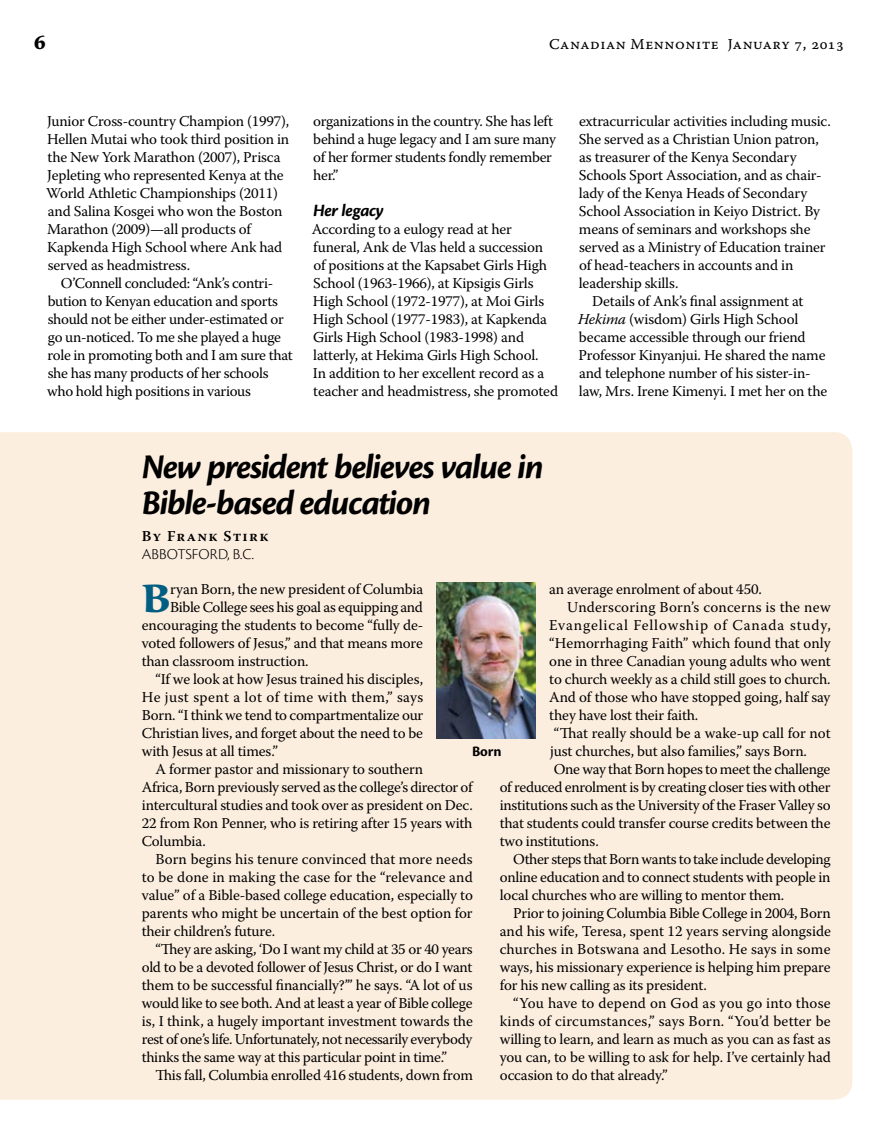
<style>
.page{position:relative;width:878px;height:1148px;background:#fff}
.page>*{position:absolute;margin:0;border:0;box-sizing:border-box;transform-origin:0 0}
.t1{font:700 40.65px "Sava Pro";color:#005e83}
.t2{font:italic 700 36px/36px "Cronos Pro";letter-spacing:-.04em;color:#000}
.t3{font:700 21px "Sava Pro";color:#000}
.t4{font:italic 700 18px "Cronos Pro";letter-spacing:-.025em;color:#000}
.t5{font:300 15.75px "Cronos Pro";letter-spacing:-.005em;color:#000}
.t6{font:15px/18px "Warnock Pro";letter-spacing:-.01em;color:#000}
.t7{font:15px "Warnock Pro";letter-spacing:.015em;color:#000}
.t8{font:15px "Warnock Pro";letter-spacing:-.03em;color:#000}
.t9{font:15px "Warnock Pro";letter-spacing:.01em;color:#000}
.t10{font:15px "Warnock Pro";letter-spacing:.025em;color:#000}
.t11{font:15px "Warnock Pro";letter-spacing:.06em;color:#000}
.t12{font:15px "Warnock Pro Capt";letter-spacing:.035em;color:#000}
.t13{font:600 15px "Warnock Pro";letter-spacing:.09em;color:#000}
.t14{font:700 15px "Cronos Pro";color:#000}
.s1{font-style:italic}
</style>
<div class="page">
<div style="left:0;top:432px;width:852px;height:667px;background:#fceedf"></div>
<img style="left:436px;top:582px;width:100px;height:156px">
<h3 class="t3" style="left:34px;top:28px;width:14px">6</h3>
<p class="t12" style="left:549px;top:35px;width:296px">Canadian Mennonite January 7, 2013</p>
<p class="t6" style="left:46px;top:112px;width:245px">Junior Cross-country Champion (1997), Hellen Mutai who took third position in the New York Marathon (2007), Prisca Jepleting who represented Kenya at the World Athletic Championships (2011) and Salina Kosgei who won the Boston Marathon (2009)—all products of Kapkenda High School where Ank had served as headmistress.</p>
<p class="t6" style="left:47px;top:274px;width:247px;text-indent:14px">O’Connell concluded: “Ank’s contri&shy;bution to Kenyan education and sports should not be either under-estimated or go un-noticed. To me she played a huge role in promoting both and I am sure that she has many products of her schools who hold high positions in various</p>
<p class="t6" style="left:313px;top:112px;width:244px">organizations in the country. She has left behind a huge legacy and I am sure many of her former students fondly remember her.”</p>
<p class="t4" style="left:313px;top:200px;width:72px">Her legacy</p>
<p class="t6" style="left:312px;top:220px;width:248px">According to a eulogy read at her funeral, Ank de Vlas held a succession<br>of positions at the Kapsabet Girls High School (1963-1966), at Kipsigis Girls High School (1972-1977), at Moi Girls High School (1977-1983), at Kapkenda Girls High School (1983-1998) and latterly, at Hekima Girls High School.<br>In addition to her excellent record as a teacher and headmistress, she promoted</p>
<p class="t6" style="left:579px;top:112px;width:253px">extracurricular activities including music.</p>
<p class="t6" style="left:578px;top:130px;width:241px">She served as a Christian Union patron,</p>
<p class="t6" style="left:579px;top:148px;width:219px">as treasurer of the Kenya Secondary</p>
<p class="t6" style="left:578px;top:166px;width:244px">Schools Sport Association, and as chair-</p>
<p class="t6" style="left:579px;top:184px;width:230px">lady of the Kenya Heads of Secondary</p>
<p class="t6" style="left:578px;top:202px;width:243px">School Association in Keiyo District. By</p>
<p class="t6" style="left:579px;top:220px;width:233px">means of seminars and workshops she</p>
<p class="t6" style="left:579px;top:238px;width:248px">served as a Ministry of Education trainer</p>
<p class="t6" style="left:579px;top:256px;width:216px">of head-teachers in accounts and in</p>
<p class="t6" style="left:579px;top:274px;width:101px">leadership skills.</p>
<p class="t6" style="left:592px;top:292px;width:213px">Details of Ank’s final assignment at</p>
<p class="t6" style="left:578px;top:310px;width:222px"><span class="s1">Hekima</span> (wisdom) Girls High School</p>
<p class="t6" style="left:579px;top:328px;width:228px">became accessible through our friend</p>
<p class="t6" style="left:578px;top:346px;width:248px">Professor Kinyanjui. He shared the name</p>
<p class="t6" style="left:579px;top:364px;width:233px">and telephone number of his sister-in-</p>
<p class="t6" style="left:579px;top:382px;width:250px">law, Mrs. Irene Kimenyi. I met her on the</p>
<h2 class="t2" style="left:142px;top:450px;width:403px">New president believes value in<br>Bible-based education</h2>
<p class="t13" style="left:142px;top:527px;width:128px">By Frank Stirk</p>
<p class="t5" style="left:142px;top:545px;width:114px">ABBOTSFORD, B.C.</p>
<h1 class="t1" style="left:142px;top:571px;width:30px">B</h1>
<p class="t6" style="left:170px;top:580px;width:254px">ryan Born, the new president of Columbia</p>
<p class="t6" style="left:549px;top:580px;width:214px">an average enrolment of about 450.</p>
<p class="t7" style="left:567px;top:598px;width:265px">Underscoring Born’s concerns is the new</p>
<p class="t11" style="left:549px;top:616px;width:283px">Evangelical Fellowship of Canada study,</p>
<p class="t6" style="left:549px;top:634px;width:283px">“Hemorrhaging Faith” which found that only</p>
<p class="t6" style="left:549px;top:652px;width:283px">one in three Canadian young adults who went</p>
<p class="t6" style="left:549px;top:670px;width:283px">to church weekly as a child still goes to church.</p>
<p class="t6" style="left:549px;top:688px;width:283px">And of those who have stopped going, half say</p>
<p class="t6" style="left:549px;top:706px;width:150px">they have lost their faith.</p>
<p class="t6" style="left:553px;top:724px;width:278px">“That really should be a wake-up call for not</p>
<p class="t6" style="left:550px;top:742px;width:258px">just churches, but also families,” says Born.</p>
<p class="t6" style="left:553px;top:760px;width:278px">One way that Born hopes to meet the challenge</p>
<p class="t6" style="left:499px;top:778px;width:332px">of reduced enrolment is by creating closer ties with other</p>
<p class="t6" style="left:499px;top:796px;width:332px">institutions such as the University of the Fraser Valley so</p>
<p class="t6" style="left:499px;top:814px;width:332px">that students could transfer course credits between the</p>
<p class="t6" style="left:499px;top:832px;width:100px">two institutions.</p>
<p class="t6" style="left:513px;top:850px;width:319px">Other steps that Born wants to take include developing</p>
<p class="t6" style="left:499px;top:868px;width:332px">online education and to connect students with people in</p>
<p class="t6" style="left:499px;top:886px;width:286px">local churches who are willing to mentor them.</p>
<p class="t6" style="left:513px;top:904px;width:319px">Prior to joining Columbia Bible College in 2004, Born</p>
<p class="t6" style="left:499px;top:922px;width:333px">and his wife, Teresa, spent 12 years serving alongside</p>
<p class="t9" style="left:499px;top:940px;width:332px">churches in Botswana and Lesotho. He says in some</p>
<p class="t6" style="left:499px;top:958px;width:332px">ways, his missionary experience is helping him prepare</p>
<p class="t6" style="left:499px;top:976px;width:209px">for his new calling as its president.</p>
<p class="t7" style="left:513px;top:994px;width:319px">“You have to depend on God as you go into those</p>
<p class="t7" style="left:499px;top:1012px;width:332px">kinds of circumstances,” says Born. “You’d better be</p>
<p class="t6" style="left:499px;top:1030px;width:332px">willing to learn, and learn as much as you can as fast as</p>
<p class="t6" style="left:499px;top:1048px;width:332px">you can, to be willing to ask for help. I’ve certainly had</p>
<p class="t6" style="left:499px;top:1066px;width:169px">occasion to do that already.”</p>
<p class="t6" style="left:170px;top:598px;width:254px">Bible College sees his goal as equipping and</p>
<p class="t6" style="left:142px;top:616px;width:283px">encouraging the students to become “fully de-</p>
<p class="t6" style="left:142px;top:634px;width:282px">voted followers of Jesus,” and that means more</p>
<p class="t6" style="left:142px;top:652px;width:168px">than classroom instruction.</p>
<p class="t6" style="left:155px;top:670px;width:269px">“If we look at how Jesus trained his disciples,</p>
<p class="t10" style="left:142px;top:688px;width:283px">He just spent a lot of time with them,” says</p>
<p class="t6" style="left:142px;top:706px;width:283px">Born. “I think we tend to compartmentalize our</p>
<p class="t6" style="left:142px;top:724px;width:283px">Christian lives, and forget about the need to be</p>
<p class="t6" style="left:142px;top:742px;width:138px">with Jesus at all times.”</p>
<p class="t6" style="left:155px;top:760px;width:269px">A former pastor and missionary to southern</p>
<p class="t6" style="left:142px;top:778px;width:332px">Africa, Born previously served as the college’s director of</p>
<p class="t6" style="left:142px;top:796px;width:332px">intercultural studies and took over as president on Dec.</p>
<p class="t6" style="left:142px;top:814px;width:332px">22 from Ron Penner, who is retiring after 15 years with</p>
<p class="t6" style="left:142px;top:832px;width:65px">Columbia.</p>
<p class="t6" style="left:155px;top:850px;width:319px">Born begins his tenure convinced that more needs</p>
<p class="t6" style="left:142px;top:868px;width:332px">to be done in making the case for the “relevance and</p>
<p class="t6" style="left:142px;top:886px;width:332px">value” of a Bible-based college education, especially to</p>
<p class="t6" style="left:142px;top:904px;width:332px">parents who might be uncertain of the best option for</p>
<p class="t6" style="left:142px;top:922px;width:135px">their children’s future.</p>
<p class="t6" style="left:155px;top:940px;width:319px">“They are asking, ‘Do I want my child at 35 or 40 years</p>
<p class="t6" style="left:142px;top:958px;width:332px">old to be a devoted follower of Jesus Christ, or do I want</p>
<p class="t6" style="left:142px;top:976px;width:332px">them to be successful financially?’” he says. “A lot of us</p>
<p class="t6" style="left:142px;top:994px;width:332px">would like to see both. And at least a year of Bible college</p>
<p class="t6" style="left:142px;top:1012px;width:332px">is, I think, a hugely important investment towards the</p>
<p class="t8" style="left:142px;top:1030px;width:332px">rest of one’s life. Unfortunately, not necessarily everybody</p>
<p class="t6" style="left:142px;top:1048px;width:307px">thinks the same way at this particular point in time.”</p>
<p class="t6" style="left:155px;top:1066px;width:319px">This fall, Columbia enrolled 416 students, down from</p>
<p class="t14" style="left:472px;top:743px;width:31px">Born</p>
</div>
